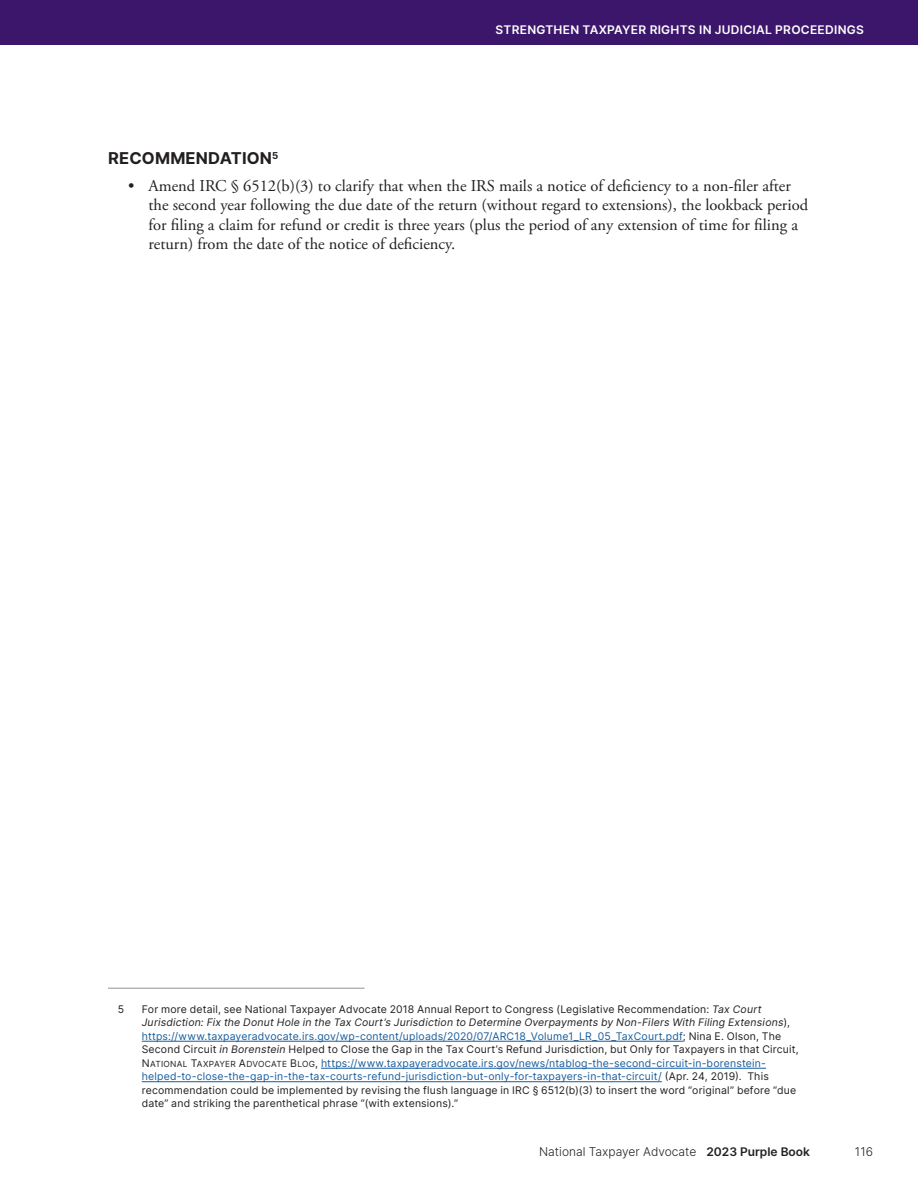
<style>
.page{position:relative;width:918px;height:1188px;background:#fff}
.page>*{position:absolute;margin:0;border:0;box-sizing:border-box;transform-origin:0 0}
.t1{font:16.5px/19.5px "Adobe Garamond Pro";color:#231f20}
.t2{font:700 16.5px "Inter";letter-spacing:.01em;color:#231f20}
.t3{font:600 12px "Inter";letter-spacing:.02em;color:#fff}
.t4{font:300 12px "Inter";color:#231f20}
.Footnotes{font:10.5px/13.5px "Inter";letter-spacing:.015em;color:#231f20}
.s1{font-style:italic}
.s2{color:#175d9e}
.s3{font-size:8.4px}
.s4{font-weight:600}
</style>
<div class="page">
<div style="left:0;top:0;width:918px;height:45px;background:#3c166b"></div>
<hr style="left:108px;top:988px;width:256px;height:1px;background:#939598">
<hr style="left:142px;top:1041px;width:541px;height:1px;background:#175d9e">
<hr style="left:321px;top:1068px;width:445px;height:1px;background:#175d9e">
<hr style="left:142px;top:1081px;width:520px;height:1px;background:#175d9e">
<p class="t3" style="left:496px;top:21px;width:369px">STRENGTHEN TAXPAYER RIGHTS IN JUDICIAL PROCEEDINGS</p>
<h2 class="t2" style="left:108px;top:146px;width:172px">RECOMMENDATION<sup>5</sup></h2>
<p class="t1" style="left:148px;top:176px;width:661px;text-indent:-20px">• Amend IRC § 6512(b)(3) to clarify that when the IRS mails a notice of deficiency to a non-filer after the second year following the due date of the return (without regard to extensions), the lookback period for filing a claim for refund or credit is three years (plus the period of any extension of time for filing a return) from the date of the notice of deficiency.</p>
<p class="Footnotes" style="left:118px;top:1002px;width:8px">5</p>
<p class="Footnotes" style="left:142px;top:1002px;width:659px">For more detail, see National Taxpayer Advocate 2018 Annual Report to Congress (Legislative Recommendation: <span class="s1">Tax Court Jurisdiction: Fix the Donut Hole in the Tax Court’s Jurisdiction to Determine Overpayments by Non-Filers With Filing Extensions</span>), <span class="s2">https://www.taxpayeradvocate.irs.gov/wp-content/uploads/2020/07/ARC18_Volume1_LR_05_TaxCourt.pdf</span>; Nina E. Olson, The Second Circuit <span class="s1">in Borenstein</span> Helped to Close the Gap in the Tax Court’s Refund Jurisdiction, but Only for Taxpayers in that Circuit, N<span class="s3">ATIONAL</span> T<span class="s3">AXPAYER</span> A<span class="s3">DVOCATE</span> B<span class="s3">LOG</span>, <span class="s2">https://www.taxpayeradvocate.irs.gov/news/ntablog-the-second-circuit-in-borenstein&shy;helped-to-close-the-gap-in-the-tax-courts-refund-jurisdiction-but-only-for-taxpayers-in-that-circuit/</span> (Apr. 24, 2019). This recommendation could be implemented by revising the flush language in IRC § 6512(b)(3) to insert the word “original” before “due date” and striking the parenthetical phrase “(with extensions).”</p>
<p class="t4" style="left:539px;top:1144px;width:272px">National Taxpayer Advocate <span class="s4">2023 PURPLE BOOK</span></p>
<p class="t4" style="left:855px;top:1144px;width:20px">116</p>
</div>
